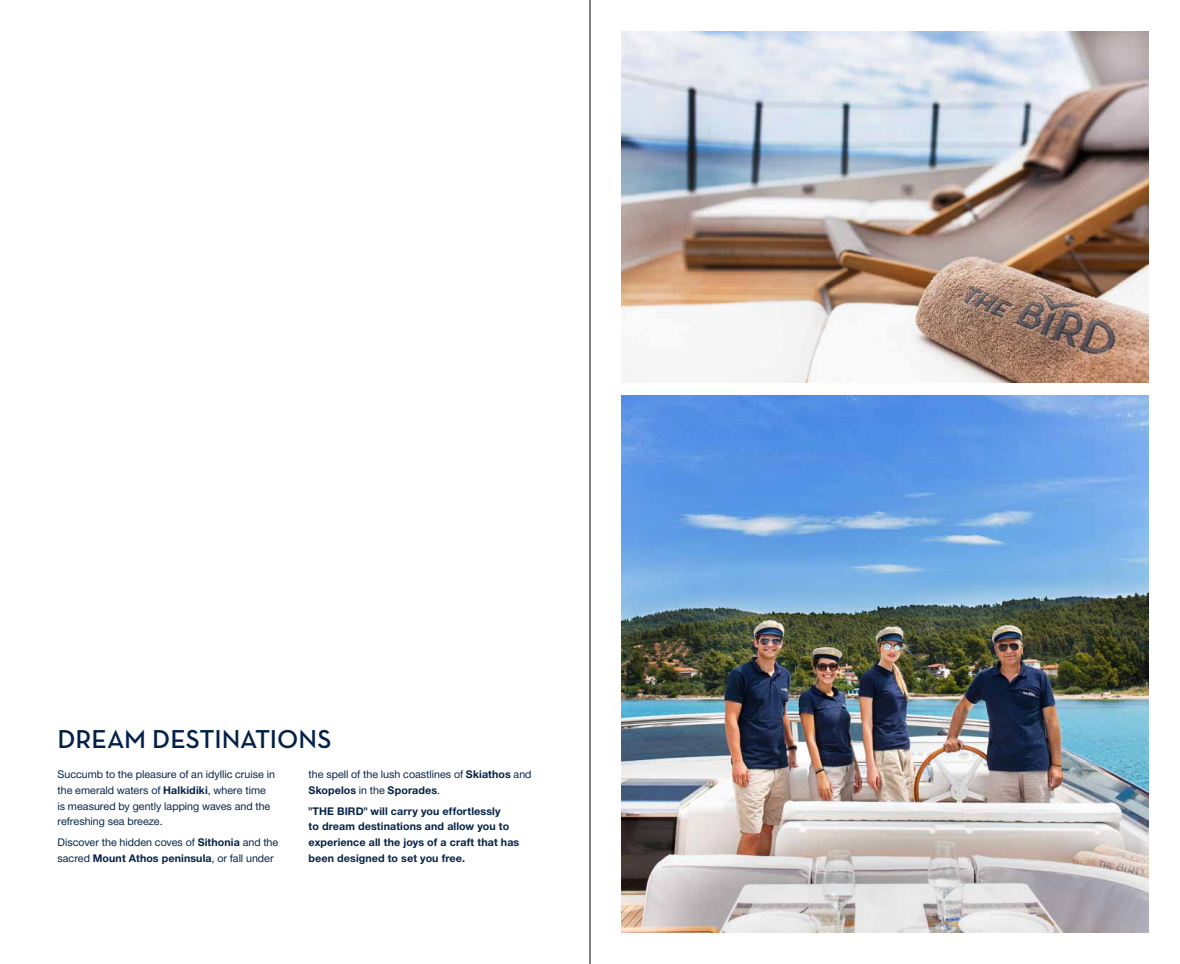
<style>
.page{position:relative;width:1180px;height:964px;background:#fff}
.page>*{position:absolute;margin:0;border:0;box-sizing:border-box;transform-origin:0 0}
.t1{font:600 26.4px "Neutraface Text";color:#032148}
.t2{font:11.4px/15.6px "CF Helvetica";color:#032148}
.t3{font:700 11.4px/15.6px "CF Helvetica";letter-spacing:.005em;color:#032148}
.s1{font-weight:700}
</style>
<div class="page">
<img style="left:621px;top:395px;width:527px;height:538px">
<img style="left:621px;top:31px;width:527px;height:352px">
<hr style="left:589px;top:0;width:1px;height:964px;background:#000">
<h1 class="t1" style="left:57px;top:718px;width:275px">DREAM DESTINATIONS</h1>
<p class="t2" style="left:57px;top:767px;width:219px">Succumb to the pleasure of an idyllic cruise in the emerald waters of <span class="s1">Halkidiki</span>, where time is measured by gently lapping waves and the refreshing sea breeze.</p>
<p class="t2" style="left:57px;top:834px;width:222px">Discover the hidden coves of <span class="s1">Sithonia</span> and the sacred <span class="s1">Mount Athos peninsula</span>, or fall under</p>
<p class="t2" style="left:308px;top:767px;width:224px">the spell of the lush coastlines of <span class="s1">Skiathos</span> and<br><span class="s1">Skopelos</span> in the <span class="s1">Sporades</span>.</p>
<p class="t3" style="left:308px;top:803px;width:212px">"THE BIRD" will carry you effortlessly<br>to dream destinations and allow you to experience all the joys of a craft that has been designed to set you free.</p>
</div>
